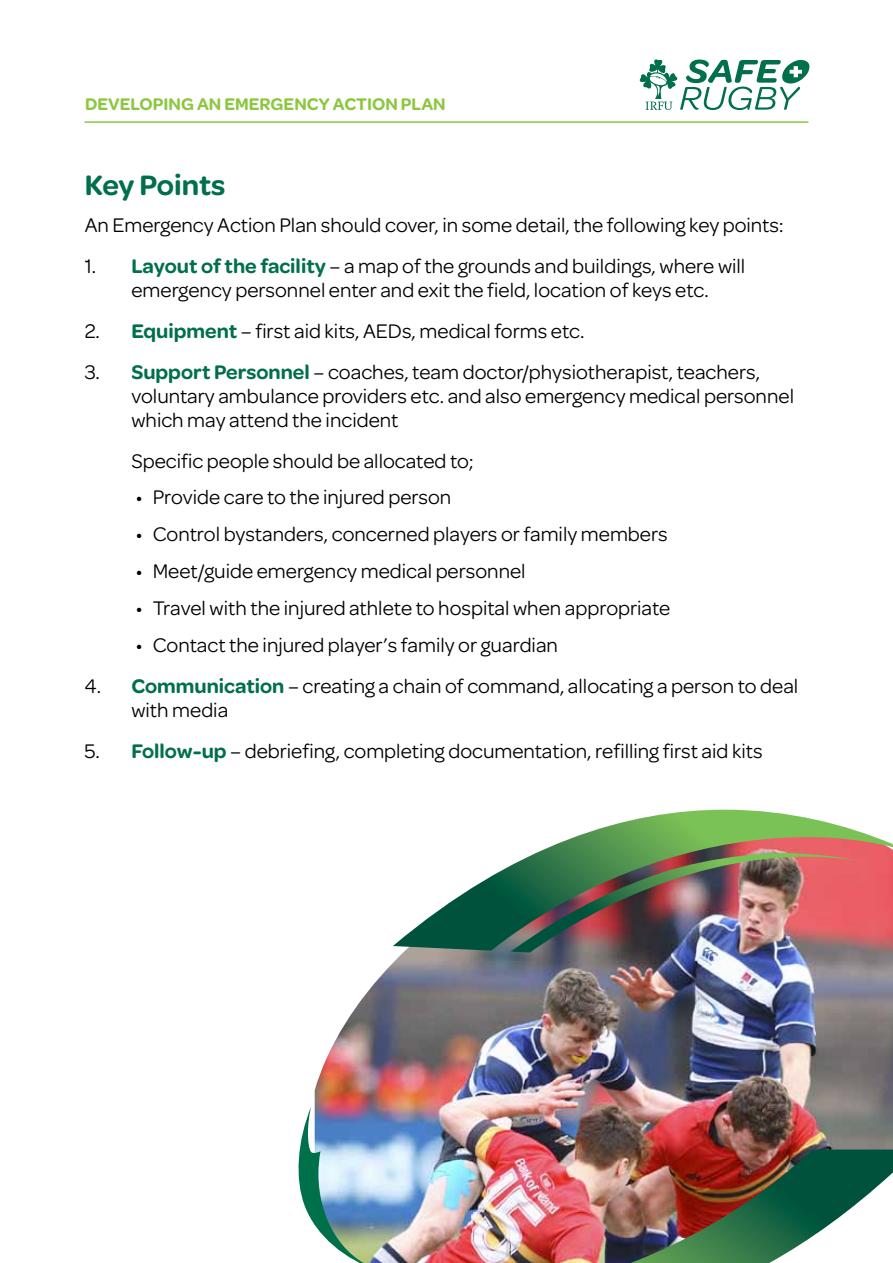
<style>
.page{position:relative;width:893px;height:1263px;background:#fff}
.page>*{position:absolute;margin:0;border:0;box-sizing:border-box;transform-origin:0 0}
.t1{font:600 30px "Omnes";color:#00704a}
.t2{font:21px/24px "Omnes";color:#000}
.t3{font:600 18px "Omnes";color:#8dc63f}
.s1{font-weight:600;color:#00704a}
</style>
<div class="page">
<svg style="left:639px;top:59px;width:170px;height:51px"></svg>
<hr style="left:85px;top:121px;width:723px;height:2px;background:#8dc63f">
<img style="left:315px;top:951px;width:578px;height:312px">
<svg style="left:298px;top:1106px;width:82px;height:157px"></svg>
<img style="left:631px;top:1149px;width:262px;height:114px">
<svg style="left:393px;top:810px;width:500px;height:141px"></svg>
<img style="left:511px;top:840px;width:347px;height:112px">
<p class="t3" style="left:85px;top:94px;width:362px">Developing an Emergency Action Plan</p>
<h1 class="t1" style="left:85px;top:168px;width:142px">Key Points</h1>
<p class="t2" style="left:85px;top:213px;width:701px">An Emergency Action Plan should cover, in some detail, the following key points:</p>
<p class="t2" style="left:85px;top:254px;width:662px;text-align:center">1. <span class="s1">Layout of the facility</span> – a map of the grounds and buildings, where will emergency personnel enter and exit the field, location of keys etc.</p>
<p class="t2" style="left:85px;top:319px;width:501px">2. <span class="s1">Equipment</span> – first aid kits, AEDs, medical forms etc.</p>
<p class="t2" style="left:131px;top:360px;width:664px;text-indent:-47px">3. <span class="s1">Support Personnel</span> – coaches, team doctor/physiotherapist, teachers, voluntary ambulance providers etc. and also emergency medical personnel which may attend the incident</p>
<p class="t2" style="left:131px;top:449px;width:344px">Specific people should be allocated to;</p>
<p class="t2" style="left:136px;top:486px;width:317px">• Provide care to the injured person</p>
<p class="t2" style="left:136px;top:522px;width:533px">• Control bystanders, concerned players or family members</p>
<p class="t2" style="left:136px;top:559px;width:391px">• Meet/guide emergency medical personnel</p>
<p class="t2" style="left:136px;top:596px;width:536px">• Travel with the injured athlete to hospital when appropriate</p>
<p class="t2" style="left:136px;top:633px;width:424px">• Contact the injured player’s family or guardian</p>
<p class="t2" style="left:131px;top:674px;width:668px;text-indent:-47px">4. <span class="s1">Communication</span> – creating a chain of command, allocating a person to deal with media</p>
<p class="t2" style="left:85px;top:739px;width:679px">5. <span class="s1">Follow-up</span> – debriefing, completing documentation, refilling first aid kits</p>
</div>
